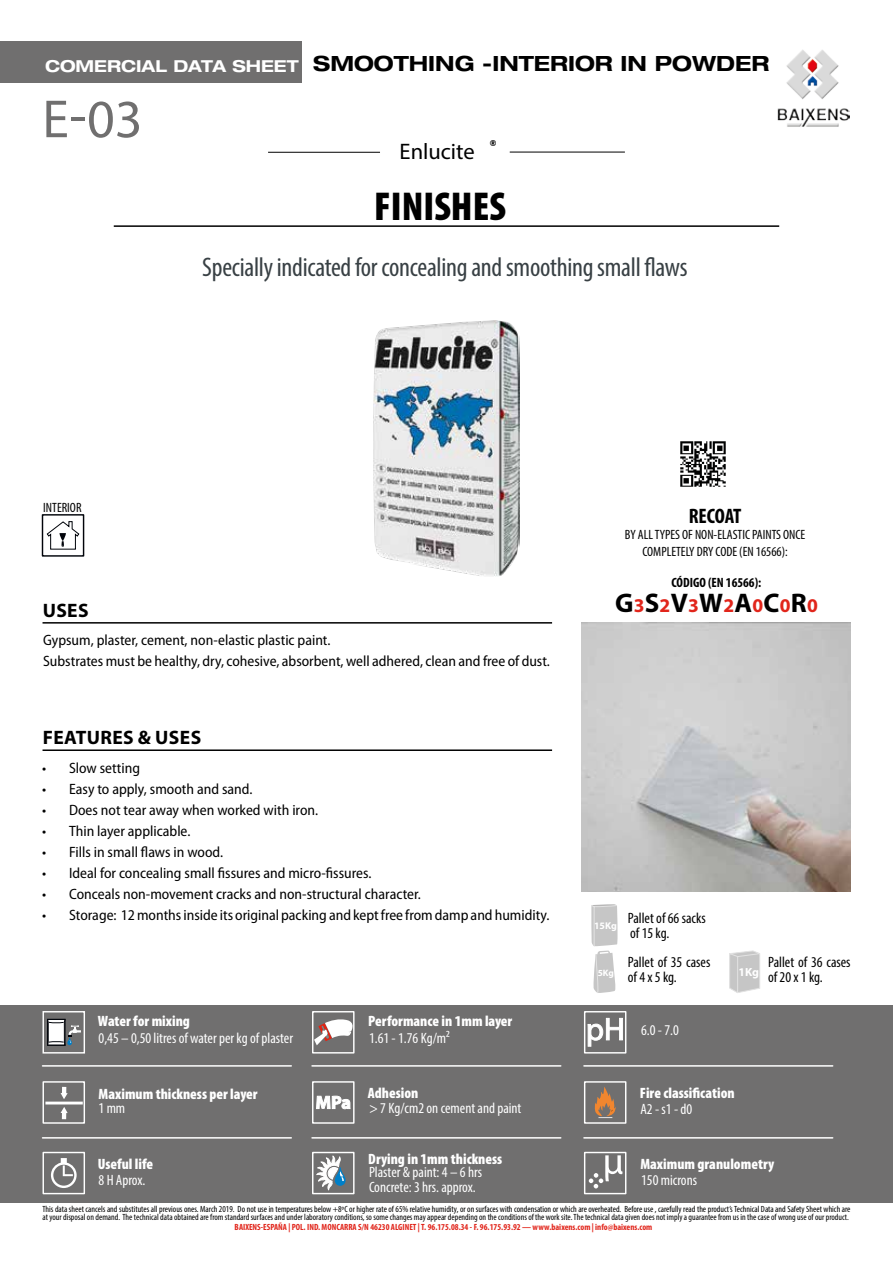
<style>
.page{position:relative;width:893px;height:1263px;background:#fff}
.page>*{position:absolute;margin:0;border:0;box-sizing:border-box;transform-origin:0 0}
.t1{font:54px "Myriad Pro";color:#706f6f}
.t2{font:900 condensed 40.5px "Myriad Pro";color:#000}
.t3{font:condensed 27px "Myriad Pro";letter-spacing:-.01em;color:#384044}
.t4{font:700 27px "Myriad Pro";color:#000}
.t5{font:22.5px "Myriad Pro";color:#000}
.t6{font:700 expanded 21px "Helvetica Neue";color:#000}
.t7{font:700 condensed 21px "Myriad Pro";letter-spacing:-.01em;color:#000}
.t8{font:700 19.5px "Myriad Pro";letter-spacing:.02em;color:#000}
.t9{font:700 expanded 16.5px "Helvetica Neue";color:#fff}
.t10{font:semi-condensed 15px/21px "Myriad Pro";color:#000}
.t11{font:condensed 15px/15px "Myriad Pro";color:#fff}
.t12{font:900 condensed 15px "Myriad Pro";color:#fff}
.t13{font:condensed 15px/15px "Myriad Pro";color:#000}
.t14{font:condensed 13.5px/16.5px "Myriad Pro";color:#000;text-align:center}
.t15{font:700 condensed 13.5px "Myriad Pro";color:#000}
.t16{font:700 11.85px "Myriad Pro";color:#fff}
.t17{font:700 9.3px "Myriad Pro";color:#fff}
.t18{font:condensed 9px/7.5px "Myriad Pro";color:#000}
.t19{font:700 condensed 9px "Myriad Pro";color:#e1251b}
.t20{font:900 8.1px "Futura BT";color:#000}
.s1{font-size:19.5px;color:#e1251b}
</style>
<div class="page">
<div style="left:1px;top:42px;width:301px;height:41px;background:#706f6f"></div>
<div style="left:1px;top:1005px;width:892px;height:197px;background:#706f6f"></div>
<hr style="left:114px;top:225px;width:665px;height:2px;background:#000">
<div style="left:42px;top:514px;width:42px;height:43px;border:1px solid #01040a"></div>
<svg style="left:46px;top:521px;width:34px;height:29px"></svg>
<hr style="left:510px;top:152px;width:115px;height:1px;background:#000">
<hr style="left:268px;top:152px;width:112px;height:1px;background:#000">
<div style="left:312px;top:1011px;width:43px;height:42px;border:1px solid #fff"></div>
<svg style="left:314px;top:1019px;width:39px;height:26px"></svg>
<div style="left:312px;top:1081px;width:43px;height:43px;border:1px solid #fff"></div>
<svg style="left:316px;top:1095px;width:35px;height:15px"></svg>
<div style="left:312px;top:1152px;width:43px;height:42px;border:1px solid #fff"></div>
<svg style="left:316px;top:1153px;width:30px;height:40px"></svg>
<hr style="left:312px;top:1137px;width:249px;height:1px;background:#fff">
<div style="left:584px;top:1011px;width:42px;height:42px;border:1px solid #fff"></div>
<svg style="left:587px;top:1018px;width:36px;height:34px"></svg>
<div style="left:584px;top:1081px;width:42px;height:43px;border:1px solid #fff"></div>
<svg style="left:594px;top:1087px;width:22px;height:31px"></svg>
<div style="left:584px;top:1152px;width:42px;height:42px;border:1px solid #fff"></div>
<svg style="left:589px;top:1155px;width:34px;height:33px"></svg>
<hr style="left:584px;top:1137px;width:249px;height:1px;background:#fff">
<div style="left:43px;top:1011px;width:42px;height:42px;border:1px solid #fff"></div>
<svg style="left:47px;top:1019px;width:34px;height:26px"></svg>
<div style="left:43px;top:1081px;width:42px;height:43px;border:1px solid #fff"></div>
<div style="left:45px;top:1101px;width:38px;height:3px;border:1px solid #fff"></div>
<svg style="left:61px;top:1087px;width:7px;height:12px"></svg>
<svg style="left:61px;top:1107px;width:7px;height:12px"></svg>
<div style="left:43px;top:1152px;width:42px;height:42px;border:1px solid #fff"></div>
<svg style="left:51px;top:1158px;width:26px;height:30px"></svg>
<hr style="left:43px;top:1137px;width:248px;height:1px;background:#fff">
<hr style="left:312px;top:1065px;width:249px;height:2px;background:#fff">
<hr style="left:584px;top:1065px;width:249px;height:2px;background:#fff">
<hr style="left:43px;top:1065px;width:248px;height:2px;background:#fff">
<hr style="left:43px;top:622px;width:509px;height:2px;background:#000">
<hr style="left:43px;top:749px;width:509px;height:2px;background:#000">
<img style="left:581px;top:623px;width:270px;height:268px">
<img style="left:373px;top:320px;width:146px;height:257px">
<img style="left:777px;top:50px;width:73px;height:77px">
<svg style="left:729px;top:950px;width:31px;height:43px"></svg>
<svg style="left:591px;top:904px;width:27px;height:89px"></svg>
<img style="left:680px;top:441px;width:46px;height:46px">
<h3 class="t9" style="left:45px;top:55px;width:255px">COMERCIAL DATA SHEET</h3>
<h1 class="t1" style="left:42px;top:86px;width:102px">E-03</h1>
<h3 class="t6" style="left:313px;top:50px;width:458px">SMOOTHING -INTERIOR IN POWDER</h3>
<h3 class="t5" style="left:400px;top:137px;width:77px">Enlucite</h3>
<p class="t20" style="left:490px;top:138px;width:8px">®</p>
<h3 class="t14" style="left:43px;top:499px;width:40px">INTERIOR</h3>
<h3 class="t8" style="left:43px;top:598px;width:47px">USES</h3>
<h2 class="t2" style="left:374px;top:184px;width:133px">FINISHES</h2>
<h3 class="t3" style="left:202px;top:251px;width:487px">Specially indicated for concealing and smoothing small flaws</h3>
<h3 class="t7" style="left:689px;top:503px;width:54px">RECOAT</h3>
<h3 class="t14" style="left:625px;top:526px;width:182px">BY ALL TYPES OF NON-ELASTIC PAINTS ONCE<br>COMPLETELY DRY CODE (EN 16566):</h3>
<h3 class="t15" style="left:671px;top:574px;width:91px">CÓDIGO (EN 16566):</h3>
<h3 class="t4" style="left:615px;top:585px;width:204px">G<span class="s1">3</span>S<span class="s1">2</span>V<span class="s1">3</span>W<span class="s1">2</span>A<span class="s1">0</span>C<span class="s1">0</span>R<span class="s1">0</span></h3>
<h3 class="t10" style="left:43px;top:630px;width:508px">Gypsum, plaster, cement, non-elastic plastic paint.<br>Substrates must be healthy, dry, cohesive, absorbent, well adhered, clean and free of dust.</h3>
<h3 class="t8" style="left:43px;top:725px;width:160px">FEATURES &amp; USES</h3>
<h3 class="t10" style="left:42px;top:758px;width:99px">• Slow setting</h3>
<h3 class="t10" style="left:42px;top:779px;width:212px">• Easy to apply, smooth and sand.</h3>
<h3 class="t10" style="left:42px;top:800px;width:278px">• Does not tear away when worked with iron.</h3>
<h3 class="t10" style="left:42px;top:821px;width:150px">• Thin layer applicable.</h3>
<h3 class="t10" style="left:42px;top:842px;width:182px">• Fills in small flaws in wood.</h3>
<h3 class="t10" style="left:42px;top:863px;width:331px">• Ideal for concealing small fissures and micro-fissures.</h3>
<h3 class="t10" style="left:42px;top:884px;width:380px">• Conceals non-movement cracks and non-structural character.</h3>
<h3 class="t10" style="left:42px;top:905px;width:509px">• Storage: 12 months inside its original packing and kept free from damp and humidity.</h3>
<h3 class="t12" style="left:98px;top:1013px;width:94px">Water for mixing</h3>
<h3 class="t11" style="left:99px;top:1030px;width:196px">0,45 – 0,50 litres of water per kg of plaster</h3>
<h3 class="t12" style="left:368px;top:1013px;width:146px">Performance in 1mm layer</h3>
<h3 class="t11" style="left:369px;top:1030px;width:82px">1.61 - 1.76 Kg/m²</h3>
<h3 class="t12" style="left:99px;top:1085px;width:161px">Maximum thickness per layer</h3>
<h3 class="t11" style="left:99px;top:1101px;width:28px">1 mm</h3>
<h3 class="t12" style="left:368px;top:1085px;width:52px">Adhesion</h3>
<h3 class="t11" style="left:369px;top:1100px;width:154px">&gt; 7 Kg/cm2 on cement and paint</h3>
<h3 class="t13" style="left:594px;top:910px;width:113px;text-align:center"><sub>15Kg</sub> Pallet of 66 sacks of 15 kg.</h3>
<p class="t17" style="left:598px;top:966px;width:18px">5Kg</p>
<h3 class="t13" style="left:628px;top:954px;width:84px">Pallet of 35 cases of 4 x 5 kg.</h3>
<h3 class="t16" style="left:738px;top:964px;width:22px">1Kg</h3>
<h3 class="t13" style="left:768px;top:954px;width:84px">Pallet of 36 cases of 20 x 1 kg.</h3>
<h3 class="t11" style="left:641px;top:1022px;width:39px">6.0 - 7.0</h3>
<h3 class="t12" style="left:640px;top:1085px;width:96px">Fire classification</h3>
<h3 class="t11" style="left:640px;top:1101px;width:53px">A2 - s1 - d0</h3>
<h3 class="t12" style="left:368px;top:1151px;width:135px">Drying in 1mm thickness</h3>
<h3 class="t12" style="left:98px;top:1155px;width:57px">Useful life</h3>
<h3 class="t12" style="left:640px;top:1155px;width:135px">Maximum granulometry</h3>
<h3 class="t11" style="left:369px;top:1164px;width:115px">Plaster &amp; paint: 4 – 6 hrs<br>Concrete: 3 hrs. approx.</h3>
<h3 class="t11" style="left:99px;top:1172px;width:48px">8 H Aprox.</h3>
<h3 class="t11" style="left:641px;top:1172px;width:57px">150 microns</h3>
<p class="t18" style="left:43px;top:1205px;width:809px">This data sheet cancels and substitutes all previous ones. March 2019. Do not use in temperatures below +8ºC or higher rate of 65% relative humidity, or on surfaces with condensation or which are overheated. Before use , carefully read the product’s Technical Data and Safety Sheet which are at your disposal on demand. The technical data obtained are from standard surfaces and under laboratory conditions, so some changes may appear depending on the conditions of the work site. The technical data given does not imply a guarantee from us in the case of wrong use of our product.</p>
<p class="t19" style="left:235px;top:1221px;width:419px">BAIXENS-ESPAÑA | POL. IND. MONCARRA S/N 46230 ALGINET | T. 96.175.08.34 - F. 96.175.93.92 — www.baixens.com | info@baixens.com</p>
</div>
